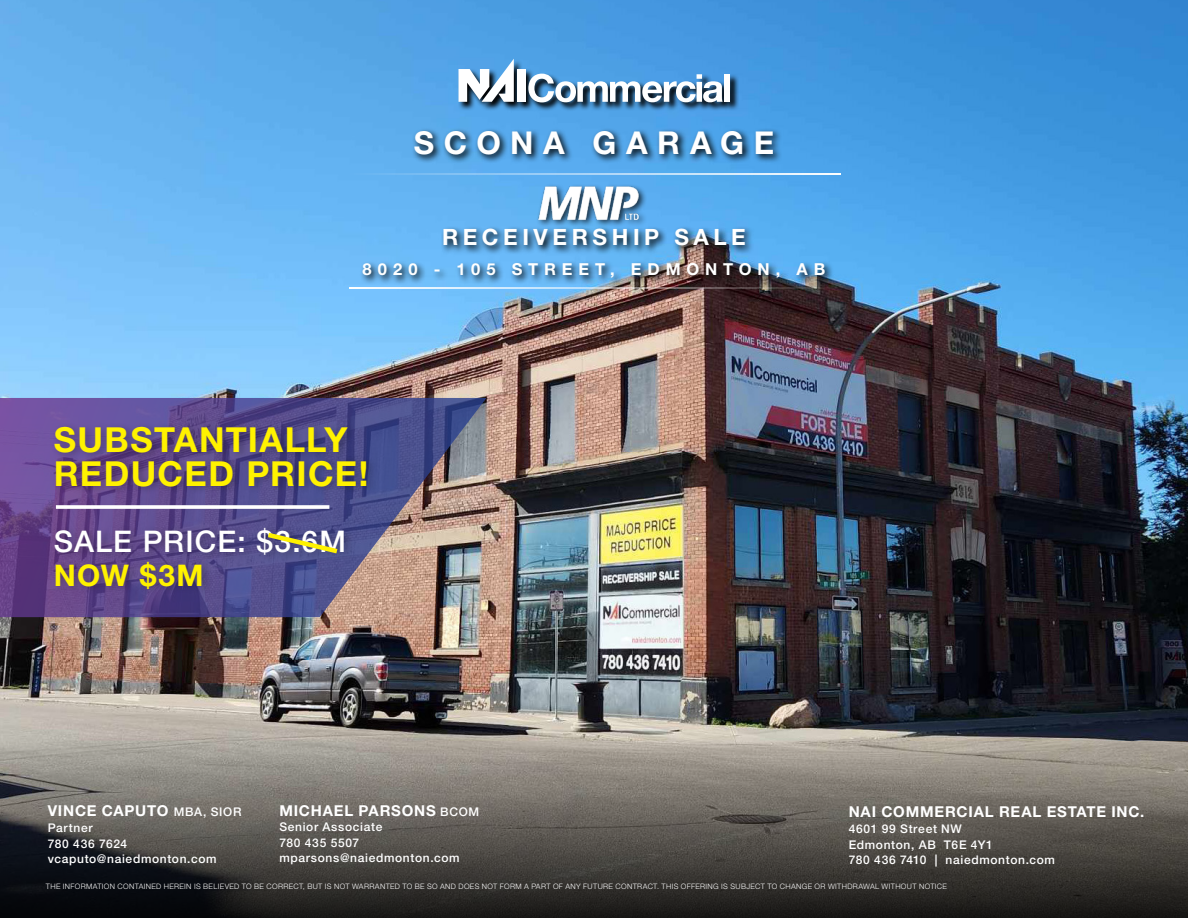
<style>
.page{position:relative;width:1188px;height:918px;background:#fff}
.page>*{position:absolute;margin:0;border:0;box-sizing:border-box;transform-origin:0 0}
.t1{font:700 34.5px/33.3px "Helvetica Neue LT Std";letter-spacing:.04em;color:#fff200}
.t2{font:700 31.5px "Helvetica Neue LT Std";letter-spacing:.305em;color:#fff}
.t3{font:500 29.85px/33.3px "Helvetica Neue LT Std";letter-spacing:.035em;color:#fff}
.t4{font:700 22.5px "Helvetica Neue LT Std";letter-spacing:.205em;color:#fff}
.t5{font:700 16.5px "Helvetica Neue LT Std";letter-spacing:.355em;color:#fff}
.t6{font:700 15px "Helvetica Neue LT Std";letter-spacing:.05em;color:#fff}
.t7{font:500 12px "Helvetica Neue LT Std";letter-spacing:.055em;color:#fff}
.t8{font:300 7.5px "Helvetica Neue LT Std";letter-spacing:.05em;color:#fff}
.s1{font-weight:700;color:#fff200}
.s2{font-weight:500;font-size:12px}
</style>
<div class="page">
<img style="left:0;top:0;width:1188px;height:738px">
<svg style="left:458px;top:59px;width:281px;height:53px;background:#4489c4"></svg>
<div style="left:517px;top:69px;width:8px;height:33px;background:#fff"></div>
<svg style="left:459px;top:59px;width:55px;height:43px"></svg>
<svg style="left:528px;top:74px;width:195px;height:28px"></svg>
<div style="left:724px;top:74px;width:5px;height:28px;background:#fff"></div>
<svg style="left:0;top:738px;width:1188px;height:180px;background:#5e5b56"></svg>
<hr style="left:350px;top:173px;width:492px;height:2px;background:#fff">
<hr style="left:350px;top:287px;width:492px;height:2px;background:#fff">
<svg style="left:359px;top:127px;width:475px;height:160px;background:#569cd3"></svg>
<div style="left:536px;top:184px;width:111px;height:44px;background:#000;opacity:.75"></div>
<img style="left:535px;top:182px;width:107px;height:42px">
<img style="left:0;top:398px;width:487px;height:219px">
<div style="left:51px;top:422px;width:327px;height:176px;background:#000;opacity:.27"></div>
<svg style="left:56px;top:505px;width:273px;height:4px"></svg>
<svg style="left:263px;top:530px;width:79px;height:27px;background:#64636f"></svg>
<p class="t2" style="left:414px;top:123px;width:362px">SCONA GARAGE</p>
<p class="t4" style="left:442px;top:223px;width:305px">RECEIVERSHIP SALE</p>
<p class="t5" style="left:363px;top:259px;width:464px">8020 - 105 STREET, EDMONTON, AB</p>
<p class="t1" style="left:54px;top:423px;width:316px">SUBSTANTIALLY<br>REDUCED PRICE!</p>
<p class="t3" style="left:54px;top:525px;width:294px">SALE PRICE: $3.6M<br><span class="s1">NOW $3M</span></p>
<p class="t6" style="left:48px;top:801px;width:195px">VINCE CAPUTO <span class="s2">MBA, SIOR</span></p>
<p class="t7" style="left:48px;top:821px;width:47px">Partner</p>
<p class="t7" style="left:48px;top:837px;width:81px">780 436 7624</p>
<p class="t7" style="left:48px;top:852px;width:170px">vcaputo@naiedmonton.com</p>
<p class="t6" style="left:279px;top:801px;width:201px">MICHAEL PARSONS <span class="s2">BCOM</span></p>
<p class="t7" style="left:279px;top:819px;width:105px">Senior Associate</p>
<p class="t7" style="left:279px;top:836px;width:81px">780 435 5507</p>
<p class="t7" style="left:279px;top:851px;width:182px">mparsons@naiedmonton.com</p>
<p class="t6" style="left:849px;top:802px;width:297px">NAI COMMERCIAL REAL ESTATE INC.</p>
<p class="t7" style="left:849px;top:822px;width:115px">4601 99 Street NW</p>
<p class="t7" style="left:849px;top:838px;width:146px">Edmonton, AB T6E 4Y1</p>
<p class="t7" style="left:849px;top:853px;width:208px">780 436 7410 | naiedmonton.com</p>
<p class="t8" style="left:46px;top:882px;width:903px">THE INFORMATION CONTAINED HEREIN IS BELIEVED TO BE CORRECT, BUT IS NOT WARRANTED TO BE SO AND DOES NOT FORM A PART OF ANY FUTURE CONTRACT. THIS OFFERING IS SUBJECT TO CHANGE OR WITHDRAWAL WITHOUT NOTICE</p>
</div>
